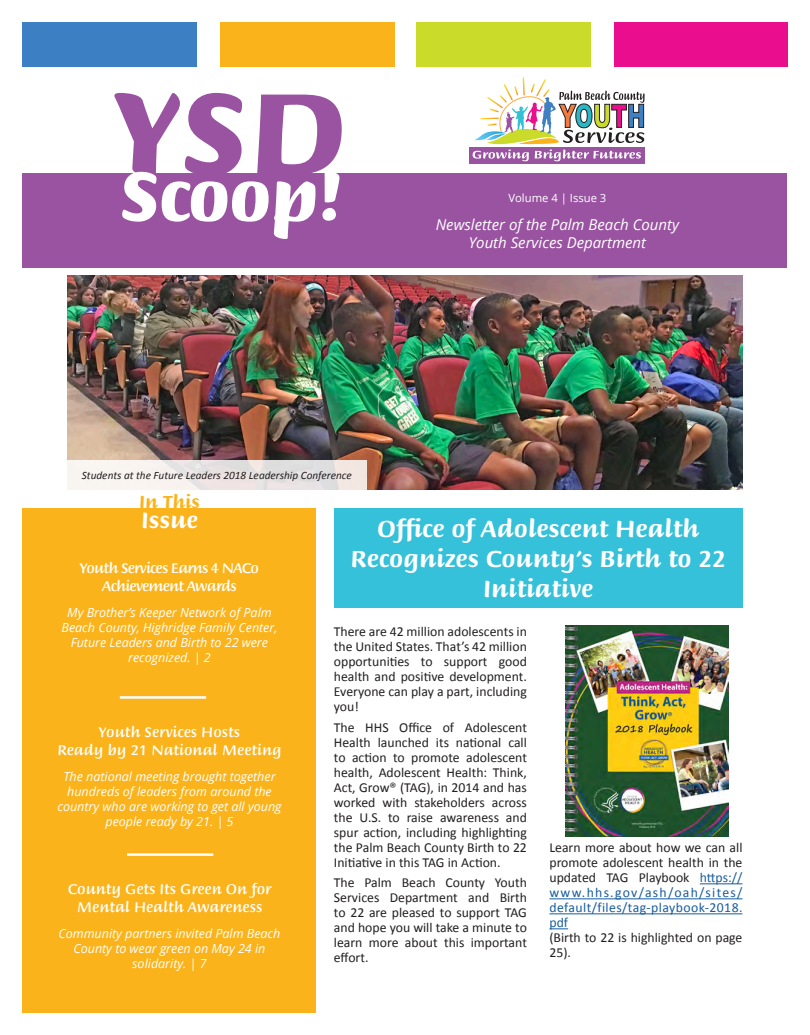
<style>
.page{position:relative;width:810px;height:1035px;background:#fff}
.page>*{position:absolute;margin:0;border:0;box-sizing:border-box;transform-origin:0 0}
.t1{font:900 125px "Briem Script Std";color:#9953a1}
.t2{font:900 75px "Briem Script Std";letter-spacing:-.02em;color:#fff}
.t3{font:700 25px/30px "Briem Script Std";color:#fff;text-align:center}
.t4{font:700 23.75px "Briem Script Std";color:#fff}
.t5{font:700 18.75px "Briem Script Std";color:#fbb31b}
.t6{font:500 15px/18px "Briem Script Std";color:#fff;text-align:center}
.t7{font:italic 15px "Open Sans";color:#fff}
.t8{font:500 15px/18px "Briem Script Std";letter-spacing:-.05em;color:#fff;text-align:center}
.t9{font:13.75px/15px "Calibri";color:#231f20;text-align:justify}
.t10{font:italic 12.5px/15px "Open Sans";color:#fff;text-align:center}
.t11{font:italic 11.25px "Calibri";color:#231f20}
.t12{font:11.25px "Open Sans";color:#fff}
.s1{color:#175d9e}
</style>
<div class="page">
<hr style="left:700px;top:883px;width:43px;height:1px;background:#175d9e">
<hr style="left:549px;top:898px;width:193px;height:1px;background:#175d9e">
<hr style="left:549px;top:913px;width:193px;height:1px;background:#175d9e">
<svg style="left:549px;top:928px;width:19px;height:1px"></svg>
<div style="left:22px;top:22px;width:175px;height:46px;background:#3c80c3"></div>
<div style="left:220px;top:22px;width:175px;height:46px;background:#fbb31b"></div>
<div style="left:417px;top:22px;width:174px;height:46px;background:#cadb2a"></div>
<div style="left:614px;top:22px;width:174px;height:46px;background:#ea0e8e"></div>
<div style="left:334px;top:508px;width:408px;height:100px;background:#35c1d9"></div>
<div style="left:22px;top:508px;width:294px;height:504px;background:#fbb31b"></div>
<hr style="left:120px;top:696px;width:86px;height:3px;background:#fff">
<hr style="left:127px;top:853px;width:86px;height:3px;background:#fff">
<div style="left:470px;top:147px;width:175px;height:16px;background:#9953a0"></div>
<svg style="left:473px;top:77px;width:172px;height:84px"></svg>
<div style="left:22px;top:173px;width:766px;height:95px;background:#9953a1"></div>
<img style="left:68px;top:275px;width:675px;height:214px">
<svg style="left:67px;top:460px;width:299px;height:30px"></svg>
<img style="left:566px;top:626px;width:162px;height:210px">
<p class="t1" style="left:115px;top:63px;width:233px">YSD</p>
<p class="t2" style="left:119px;top:154px;width:226px">Scoop!</p>
<p class="t12" style="left:509px;top:190px;width:99px">Volume 4 | Issue 3</p>
<p class="t7" style="left:436px;top:215px;width:245px">Newsletter of the Palm Beach County</p>
<p class="t7" style="left:469px;top:233px;width:179px">Youth Services Department</p>
<p class="t11" style="left:82px;top:467px;width:272px">Students at the Future Leaders 2018 Leadership Conference</p>
<p class="t5" style="left:139px;top:491px;width:62px">In This</p>
<p class="t4" style="left:141px;top:507px;width:58px">Issue</p>
<p class="t8" style="left:80px;top:559px;width:181px">Youth Services Earns 4 NACo<br>Achievement Awards</p>
<p class="t10" style="left:62px;top:604px;width:217px">My Brother’s Keeper Network of Palm<br>Beach County, Highridge Family Center,<br>Future Leaders and Birth to 22 were recognized. | 2</p>
<p class="t6" style="left:99px;top:723px;width:143px">Youth Services Hosts</p>
<p class="t6" style="left:57px;top:741px;width:226px">Ready by 21 National Meeting</p>
<p class="t10" style="left:57px;top:769px;width:226px">The national meeting brought together hundreds of leaders from around the country who are working to get all young people ready by 21. | 5</p>
<p class="t6" style="left:68px;top:880px;width:205px">County Gets Its Green On for<br>Mental Health Awareness</p>
<p class="t10" style="left:58px;top:926px;width:224px">Community partners invited Palm Beach<br>County to wear green on May 24 in solidarity. | 7</p>
<p class="t3" style="left:377px;top:514px;width:323px">Office of Adolescent Health</p>
<p class="t3" style="left:350px;top:544px;width:377px">Recognizes County’s Birth to 22<br>Initiative</p>
<p class="t9" style="left:334px;top:624px;width:195px">There are 42 million adolescents in the United States. That’s 42 million opportunities to support good health and positive development.<br>Everyone can play a part, including you!</p>
<p class="t9" style="left:334px;top:720px;width:195px">The HHS Office of Adolescent Health launched its national call to action to promote adolescent health, Adolescent Health: Think, Act, Grow® (TAG), in 2014 and has worked with stakeholders across the U.S. to raise awareness and spur action, including highlighting the Palm Beach County Birth to 22<br>Initiative in this TAG in Action.</p>
<p class="t9" style="left:334px;top:875px;width:195px">The Palm Beach County Youth Services Department and Birth to 22 are pleased to support TAG and hope you will take a minute to learn more about this important effort.</p>
<p class="t9" style="left:549px;top:840px;width:195px">Learn more about how we can all promote adolescent health in the updated TAG Playbook <span class="s1">https:// www.hhs.gov/ash/oah/sites/ default/files/tag-playbook-2018. pdf</span></p>
<p class="t9" style="left:549px;top:930px;width:195px">(Birth to 22 is highlighted on page<br>25).</p>
</div>
